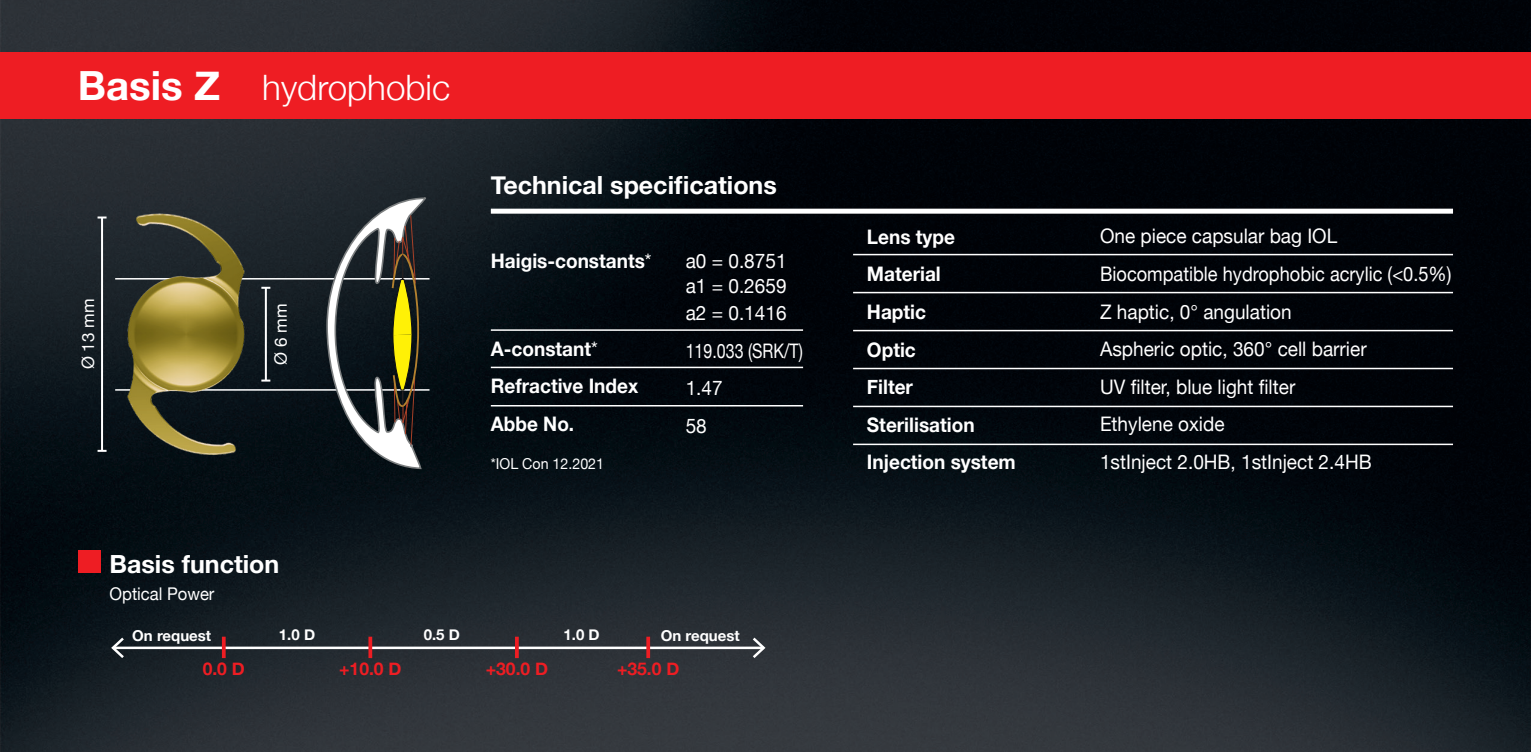
<style>
.page{position:relative;width:1531px;height:752px;background:#fff}
.page>*{position:absolute;margin:0;border:0;box-sizing:border-box;transform-origin:0 0}
.t1{font:300 35px "Helvetica Neue";color:#fff}
.t2{font:700 25px "Helvetica Neue";color:#fff}
.t3{font:20px/37.5px "Helvetica Neue";color:#fff;scale:.95 1}
.t4{font:700 20px/37.5px "Helvetica Neue";color:#fff;scale:.95 1}
.t5{font:700 17.5px "Helvetica Neue";color:#ee1d23}
.t6{font:17.5px "Helvetica Neue";color:#fff;scale:.95 1}
.t7{font:17px "Helvetica Neue";color:#fff}
.t8{font:700 15px "Helvetica Neue";color:#fff}
.t9{font:15px "Helvetica Neue";color:#fff;scale:.95 1}
.s1{font-weight:700;font-size:40.25px}
.s2{font-weight:400}
</style>
<div class="page">
<img style="left:0;top:0;width:1531px;height:751px">
<div style="left:0;top:52px;width:1531px;height:66px;background:#ee1d23"></div>
<hr style="left:113px;top:646px;width:651px;height:2px;background:#fff">
<svg style="left:109px;top:634px;width:18px;height:26px"></svg>
<svg style="left:750px;top:634px;width:17px;height:26px"></svg>
<svg style="left:222px;top:636px;width:4px;height:21px"></svg>
<svg style="left:368px;top:636px;width:4px;height:21px"></svg>
<svg style="left:515px;top:636px;width:4px;height:21px"></svg>
<svg style="left:646px;top:636px;width:4px;height:21px"></svg>
<div style="left:78px;top:550px;width:22px;height:22px;background:#ee1d23"></div>
<hr style="left:115px;top:389px;width:314px;height:1px;background:#fff">
<hr style="left:115px;top:278px;width:314px;height:1px;background:#fff">
<svg style="left:325px;top:194px;width:105px;height:303px;background:#43473f"></svg>
<hr style="left:101px;top:217px;width:2px;height:233px;background:#fff">
<img style="left:103px;top:205px;width:170px;height:264px">
<hr style="left:853px;top:254px;width:600px;height:1px;background:#fff">
<hr style="left:853px;top:292px;width:600px;height:1px;background:#fff">
<hr style="left:853px;top:329px;width:600px;height:2px;background:#fff">
<hr style="left:853px;top:367px;width:600px;height:2px;background:#fff">
<hr style="left:853px;top:405px;width:600px;height:2px;background:#fff">
<hr style="left:853px;top:443px;width:600px;height:2px;background:#fff">
<div style="left:491px;top:208px;width:962px;height:5px;background:#fff"></div>
<hr style="left:491px;top:329px;width:312px;height:1px;background:#fff">
<hr style="left:491px;top:366px;width:312px;height:2px;background:#fff">
<hr style="left:491px;top:405px;width:312px;height:1px;background:#fff">
<h1 class="t1" style="left:78px;top:59px;width:374px"><span class="s1">Basis Z</span> hydrophobic</h1>
<p class="t7" style="left:76px;top:369px;width:72px;rotate:-90deg">Ø 13 mm</p>
<p class="t7" style="left:268px;top:364px;width:63px;rotate:-90deg">Ø 6 mm</p>
<p class="t2" style="left:491px;top:165px;width:287px">Technical specifications</p>
<p class="t4" style="left:491px;top:242px;width:171px">Haigis-constants<span class="s2">*</span></p>
<p class="t4" style="left:491px;top:330px;width:157px">A-constant<span class="s2">*<br></span>Refractive Index<br>Abbe No.</p>
<p class="t9" style="left:491px;top:452px;width:121px">*IOL Con 12.2021</p>
<p class="t3" style="left:686px;top:249px;width:108px;line-height:25px">a0 = 0.8751 a1 = 0.2659</p>
<p class="t3" style="left:686px;top:295px;width:125px">a2 = 0.1416<br>119.033 (SRK/T)<br>1.47<br>58</p>
<p class="t2" style="left:109px;top:544px;width:171px">Basis function</p>
<p class="t6" style="left:109px;top:581px;width:112px">Optical Power</p>
<p class="t8" style="left:132px;top:623px;width:80px">On request</p>
<p class="t8" style="left:279px;top:623px;width:38px">1.0 D</p>
<p class="t8" style="left:424px;top:623px;width:38px">0.5 D</p>
<p class="t8" style="left:563px;top:623px;width:38px">1.0 D</p>
<p class="t8" style="left:661px;top:623px;width:80px">On request</p>
<p class="t5" style="left:203px;top:654px;width:44px">0.0 D</p>
<p class="t5" style="left:339px;top:654px;width:64px">+10.0 D</p>
<p class="t5" style="left:486px;top:654px;width:64px">+30.0 D</p>
<p class="t5" style="left:617px;top:654px;width:64px">+35.0 D</p>
<p class="t4" style="left:867px;top:218px;width:158px">Lens type<br>Material<br>Haptic<br>Optic<br>Filter<br>Sterilisation<br>Injection system</p>
<p class="t3" style="left:1100px;top:218px;width:371px">One piece capsular bag IOL<br>Biocompatible hydrophobic acrylic (&lt;0.5%)<br>Z haptic, 0° angulation<br>Aspheric optic, 360° cell barrier<br>UV filter, blue light filter<br>Ethylene oxide<br>1stInject 2.0HB, 1stInject 2.4HB</p>
</div>
